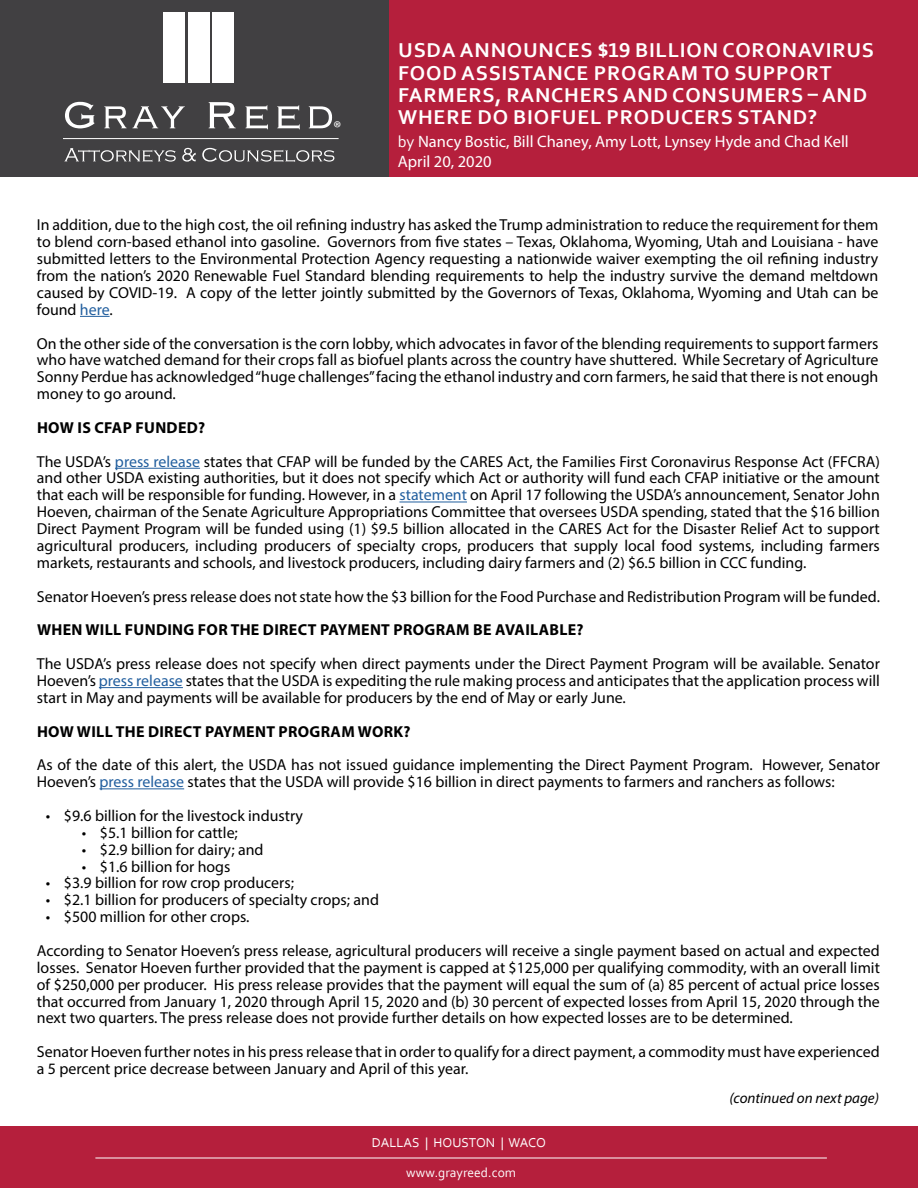
<style>
.page{position:relative;width:918px;height:1188px;background:#fff}
.page>*{position:absolute;margin:0;border:0;box-sizing:border-box;transform-origin:0 0}
.t1{font:700 21px/22.5px "Corbel";letter-spacing:.04em;color:#fff}
.t2{font:18.6px "Myriad Pro";color:#fff}
.t3{font:16.5px/19.8px "Myriad Pro";color:#fff}
.t4{font:15.9px/16.8px "Myriad Pro";color:#000;text-align:justify}
.t5{font:700 15.9px "Myriad Pro";letter-spacing:.02em;color:#000}
.t6{font:italic 15px "Myriad Pro";color:#000}
.t7{font:13.5px "Corbel";color:#fff}
.s1{font-family:"Corbel"}
.s2{color:#215e9e}
.s3{font-weight:700}
</style>
<div class="page">
<div style="left:388px;top:0;width:530px;height:176px;background:#b51f3c"></div>
<div style="left:0;top:0;width:388px;height:176px;background:#414042"></div>
<svg style="left:64px;top:148px;width:112px;height:14px"></svg>
<svg style="left:182px;top:148px;width:14px;height:14px"></svg>
<svg style="left:202px;top:148px;width:132px;height:14px"></svg>
<svg style="left:65px;top:102px;width:29px;height:26px"></svg>
<svg style="left:104px;top:106px;width:81px;height:22px"></svg>
<svg style="left:209px;top:102px;width:27px;height:26px"></svg>
<svg style="left:245px;top:105px;width:23px;height:24px"></svg>
<svg style="left:277px;top:105px;width:23px;height:24px"></svg>
<svg style="left:309px;top:106px;width:23px;height:22px"></svg>
<hr style="left:63px;top:138px;width:276px;height:1px;background:#fff">
<div style="left:164px;top:12px;width:21px;height:71px;background:#fff"></div>
<div style="left:188px;top:12px;width:21px;height:71px;background:#fff"></div>
<div style="left:213px;top:12px;width:21px;height:71px;background:#fff"></div>
<div style="left:0;top:1126px;width:918px;height:62px;background:#b51f3c"></div>
<hr style="left:95px;top:1158px;width:732px;height:1px;background:#fff">
<hr style="left:80px;top:316px;width:30px;height:1px;background:#215e9e">
<hr style="left:115px;top:468px;width:85px;height:1px;background:#215e9e">
<hr style="left:399px;top:502px;width:68px;height:1px;background:#215e9e">
<hr style="left:99px;top:687px;width:84px;height:1px;background:#215e9e">
<hr style="left:100px;top:788px;width:84px;height:1px;background:#215e9e">
<p class="t2" style="left:333px;top:116px;width:9px">®</p>
<h1 class="t1" style="left:398px;top:38px;width:477px">USDA ANNOUNCES $19 BILLION CORONAVIRUS FOOD ASSISTANCE PROGRAM TO SUPPORT FARMERS, RANCHERS AND CONSUMERS – AND WHERE DO BIOFUEL PRODUCERS STAND?</h1>
<p class="t3" style="left:398px;top:131px;width:453px"><span class="s1">by</span> Nancy Bostic, Bill Chaney, Amy Lott, Lynsey Hyde and Chad Kell<br>April 20, 2020</p>
<p class="t4" style="left:37px;top:216px;width:843px">In addition, due to the high cost, the oil refining industry has asked the Trump administration to reduce the requirement for them to blend corn-based ethanol into gasoline. Governors from five states – Texas, Oklahoma, Wyoming, Utah and Louisiana - have submitted letters to the Environmental Protection Agency requesting a nationwide waiver exempting the oil refining industry from the nation’s 2020 Renewable Fuel Standard blending requirements to help the industry survive the demand meltdown caused by COVID-19. A copy of the letter jointly submitted by the Governors of Texas, Oklahoma, Wyoming and Utah can be found <span class="s2">here</span>.</p>
<p class="t4" style="left:37px;top:335px;width:843px">On the other side of the conversation is the corn lobby, which advocates in favor of the blending requirements to support farmers who have watched demand for their crops fall as biofuel plants across the country have shuttered. While Secretary of Agriculture Sonny Perdue has acknowledged “huge challenges” facing the ethanol industry and corn farmers, he said that there is not enough money to go around.</p>
<p class="t4" style="left:37px;top:410px;width:845px;line-height:33.8px"><span class="s3">HOW IS CFAP FUNDED?<br></span>The USDA’s <span class="s2">press release</span> states that CFAP will be funded by the CARES Act, the Families First Coronavirus Response Act (FFCRA)</p>
<p class="t4" style="left:37px;top:470px;width:845px">and other USDA existing authorities, but it does not specify which Act or authority will fund each CFAP initiative or the amount that each will be responsible for funding. However, in a <span class="s2">statement</span> on April 17 following the USDA’s announcement, Senator John Hoeven, chairman of the Senate Agriculture Appropriations Committee that oversees USDA spending, stated that the $16 billion Direct Payment Program will be funded using (1) $9.5 billion allocated in the CARES Act for the Disaster Relief Act to support agricultural producers, including producers of specialty crops, producers that supply local food systems, including farmers markets, restaurants and schools, and livestock producers, including dairy farmers and (2) $6.5 billion in CCC funding.</p>
<p class="t4" style="left:37px;top:588px;width:845px">Senator Hoeven’s press release does not state how the $3 billion for the Food Purchase and Redistribution Program will be funded.</p>
<p class="t5" style="left:37px;top:620px;width:548px">WHEN WILL FUNDING FOR THE DIRECT PAYMENT PROGRAM BE AVAILABLE?</p>
<p class="t4" style="left:37px;top:655px;width:845px">The USDA’s press release does not specify when direct payments under the Direct Payment Program will be available. Senator Hoeven’s <span class="s2">press release</span> states that the USDA is expediting the rule making process and anticipates that the application process will start in May and payments will be available for producers by the end of May or early June.</p>
<p class="t5" style="left:37px;top:721px;width:375px">HOW WILL THE DIRECT PAYMENT PROGRAM WORK?</p>
<p class="t4" style="left:37px;top:756px;width:845px">As of the date of this alert, the USDA has not issued guidance implementing the Direct Payment Program. However, Senator<br>Hoeven’s <span class="s2">press release</span> states that the USDA will provide $16 billion in direct payments to farmers and ranchers as follows:</p>
<p class="t4" style="left:46px;top:807px;width:259px">• $9.6 billion for the livestock industry</p>
<p class="t4" style="left:82px;top:824px;width:158px">• $5.1 billion for cattle;</p>
<p class="t4" style="left:82px;top:841px;width:183px">• $2.9 billion for dairy; and</p>
<p class="t4" style="left:82px;top:858px;width:150px">• $1.6 billion for hogs</p>
<p class="t4" style="left:46px;top:874px;width:250px">• $3.9 billion for row crop producers;</p>
<p class="t4" style="left:46px;top:891px;width:335px">• $2.1 billion for producers of specialty crops; and</p>
<p class="t4" style="left:37px;top:900px;width:844px;line-height:33.8px;text-indent:9px">• $500 million for other crops.<br>According to Senator Hoeven’s press release, agricultural producers will receive a single payment based on actual and expected</p>
<p class="t4" style="left:37px;top:959px;width:845px">losses. Senator Hoeven further provided that the payment is capped at $125,000 per qualifying commodity, with an overall limit of $250,000 per producer. His press release provides that the payment will equal the sum of (a) 85 percent of actual price losses that occurred from January 1, 2020 through April 15, 2020 and (b) 30 percent of expected losses from April 15, 2020 through the next two quarters. The press release does not provide further details on how expected losses are to be determined.</p>
<p class="t4" style="left:37px;top:1043px;width:844px">Senator Hoeven further notes in his press release that in order to qualify for a direct payment, a commodity must have experienced a 5 percent price decrease between January and April of this year.</p>
<p class="t7" style="left:372px;top:1134px;width:176px">DALLAS | HOUSTON | WACO</p>
<p class="t7" style="left:406px;top:1164px;width:111px">www.grayreed.com</p>
<p class="t6" style="left:729px;top:1089px;width:151px">(continued on next page)</p>
</div>
